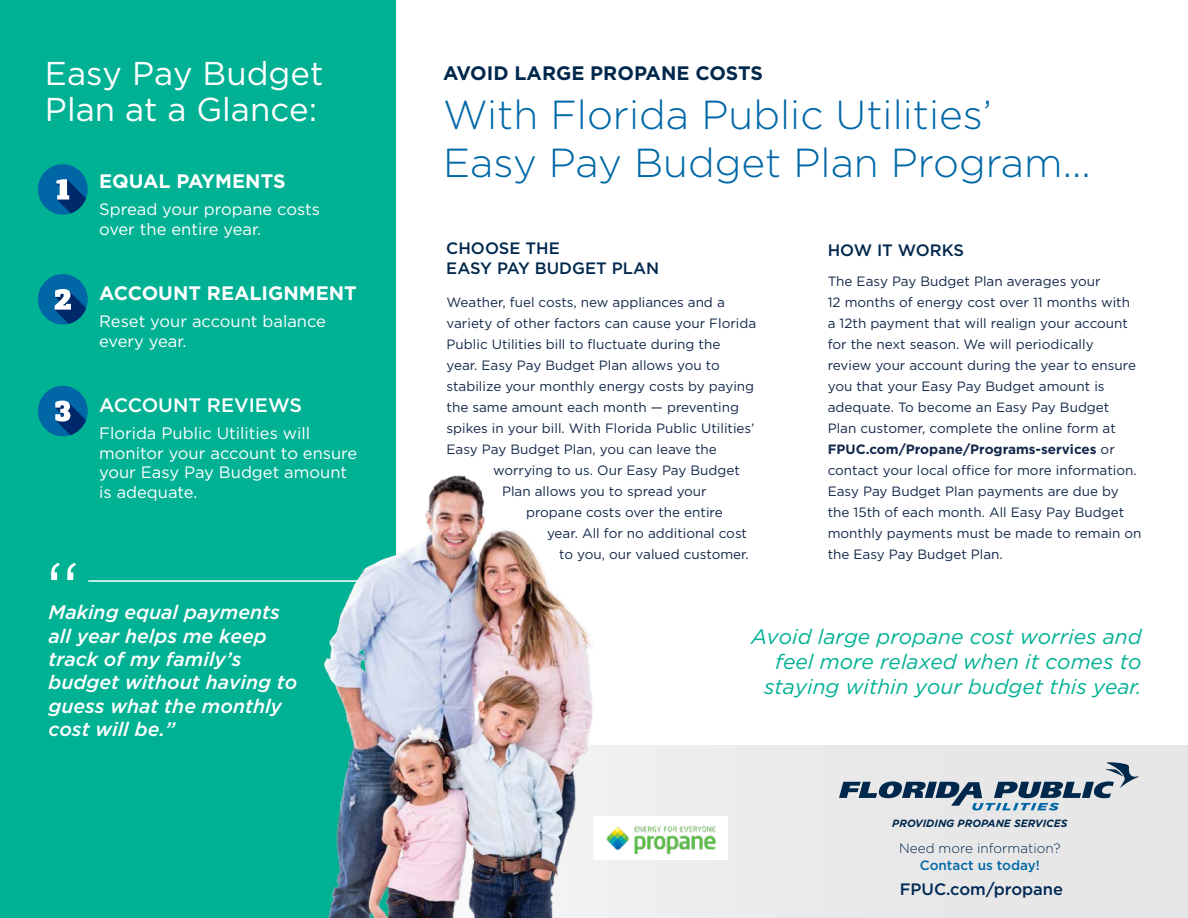
<style>
.page{position:relative;width:1188px;height:918px;background:#fff}
.page>*{position:absolute;margin:0;border:0;box-sizing:border-box;transform-origin:0 0}
.t1{font:300 90px "Gotham";color:#fff}
.Heading{font:300 40.5px "Gotham";color:#0068a7}
.t2{font:33px/36px "Gotham";color:#fff}
.t3{font:italic 21px/25.2px "Gotham";color:#00b194;text-align:right}
.Body{font:italic 500 19.5px/23.4px "Gotham";color:#fff}
.t4{font:700 19.5px "Gotham";color:#fff}
.Sub_Head{font:700 19.5px "Gotham";color:#00284c}
.t5{font:500 19.5px "Gotham";color:#fff}
.t6{font:16.5px/19.8px "Gotham";color:#fff}
.Sub_Head-2{font:500 16.5px "Gotham";color:#00284c}
.t7{font:500 16.5px "Gotham";color:#002855}
.Body-2{font:13.5px/21px "Gotham";color:#13284b}
.t8{font:700 13.5px "Gotham";color:#13284b}
.Sub_Head_2{font:300 13.5px "Gotham";color:#00284c}
.Sub_Head_2-2{font:500 13.5px "Gotham";color:#0068a7}
.t9{font:italic 700 10.5px "Gotham";color:#00284c}
.s1{font-weight:400}
</style>
<div class="page">
<div style="left:0;top:0;width:396px;height:918px;background:#00b194"></div>
<div style="left:397px;top:745px;width:791px;height:173px;background:#e8e7e8"></div>
<svg style="left:839px;top:762px;width:300px;height:49px"></svg>
<img style="left:640px;top:816px;width:88px;height:44px">
<hr style="left:88px;top:580px;width:301px;height:2px;background:#fff">
<img style="left:272px;top:475px;width:368px;height:443px">
<div style="left:38px;top:164px;width:50px;height:51px;background:#0066a6;border-radius:50%"></div>
<svg style="left:56px;top:179px;width:30px;height:35px"></svg>
<div style="left:38px;top:274px;width:50px;height:51px;background:#0066a6;border-radius:50%"></div>
<svg style="left:55px;top:289px;width:31px;height:35px"></svg>
<div style="left:38px;top:386px;width:50px;height:50px;background:#0066a6;border-radius:50%"></div>
<svg style="left:55px;top:401px;width:31px;height:34px"></svg>
<p class="t2" style="left:45px;top:55px;width:280px">Easy Pay Budget<br>Plan at a Glance:</p>
<p class="t4" style="left:99px;top:168px;width:188px">EQUAL PAYMENTS</p>
<p class="t6" style="left:99px;top:199px;width:222px">Spread your propane costs over the entire year.</p>
<p class="t4" style="left:99px;top:280px;width:259px">ACCOUNT REALIGNMENT</p>
<p class="t6" style="left:99px;top:311px;width:228px">Reset your account balance every year.</p>
<p class="t5" style="left:99px;top:393px;width:204px">ACCOUNT REVIEWS</p>
<p class="t6" style="left:99px;top:423px;width:260px">Florida Public Utilities will monitor your account to ensure your Easy Pay Budget amount is adequate.</p>
<p class="t1" style="left:44px;top:545px;width:38px">“</p>
<p class="Body" style="left:48px;top:600px;width:251px">Making equal payments all year helps me keep track of my family’s budget without having to guess what the monthly cost will be.”</p>
<h4 class="Sub_Head" style="left:443px;top:60px;width:321px">AVOID LARGE PROPANE COSTS</h4>
<h3 class="Heading" style="left:443px;top:92px;width:551px">With Florida Public Utilities’</h3>
<h3 class="Heading" style="left:443px;top:141px;width:649px">Easy Pay Budget Plan Program...</h3>
<h4 class="Sub_Head-2" style="left:446px;top:237px;width:115px">CHOOSE THE</h4>
<h4 class="Sub_Head-2" style="left:446px;top:257px;width:214px">EASY PAY BUDGET PLAN</h4>
<p class="Body-2" style="left:447px;top:291px;width:280px">Weather, fuel costs, new appliances and a</p>
<p class="Body-2" style="left:447px;top:312px;width:311px">variety of other factors can cause your Florida</p>
<p class="Body-2" style="left:447px;top:333px;width:275px">Public Utilities bill to fluctuate during the</p>
<p class="Body-2" style="left:447px;top:354px;width:275px">year. Easy Pay Budget Plan allows you to</p>
<p class="Body-2" style="left:447px;top:375px;width:309px">stabilize your monthly energy costs by paying</p>
<p class="Body-2" style="left:447px;top:396px;width:294px">the same amount each month — preventing</p>
<p class="Body-2" style="left:447px;top:417px;width:310px">spikes in your bill. With Florida Public Utilities’</p>
<p class="Body-2" style="left:447px;top:438px;width:272px">Easy Pay Budget Plan, you can leave the</p>
<p class="Body-2" style="left:493px;top:459px;width:248px">worrying to us. Our Easy Pay Budget</p>
<p class="Body-2" style="left:502px;top:480px;width:206px">Plan allows you to spread your</p>
<p class="Body-2" style="left:526px;top:501px;width:198px">propane costs over the entire</p>
<p class="Body-2" style="left:547px;top:522px;width:201px">year. All for no additional cost</p>
<p class="Body-2" style="left:559px;top:543px;width:191px">to you, our valued customer.</p>
<p class="Sub_Head-2" style="left:828px;top:239px;width:138px">HOW IT WORKS</p>
<p class="Body-2" style="left:828px;top:270px;width:310px">The Easy Pay Budget Plan averages your<br>12 months of energy cost over 11 months with a 12th payment that will realign your account for the next season. We will periodically review your account during the year to ensure you that your Easy Pay Budget amount is adequate. To become an Easy Pay Budget Plan customer, complete the online form at</p>
<p class="t8" style="left:828px;top:440px;width:289px">FPUC.com/Propane/Programs-services <span class="s1">or</span></p>
<p class="Body-2" style="left:828px;top:459px;width:315px">contact your local office for more information.<br>Easy Pay Budget Plan payments are due by the 15th of each month. All Easy Pay Budget monthly payments must be made to remain on the Easy Pay Budget Plan.</p>
<p class="t3" style="left:751px;top:623px;width:392px">Avoid large propane cost worries and feel more relaxed when it comes to staying within your budget this year.</p>
<p class="t9" style="left:892px;top:816px;width:177px">PROVIDING PROPANE SERVICES</p>
<p class="Sub_Head_2" style="left:899px;top:841px;width:163px">Need more information?</p>
<p class="Sub_Head_2-2" style="left:920px;top:856px;width:122px">Contact us today!</p>
<p class="t7" style="left:900px;top:879px;width:165px">FPUC.com/propane</p>
</div>
